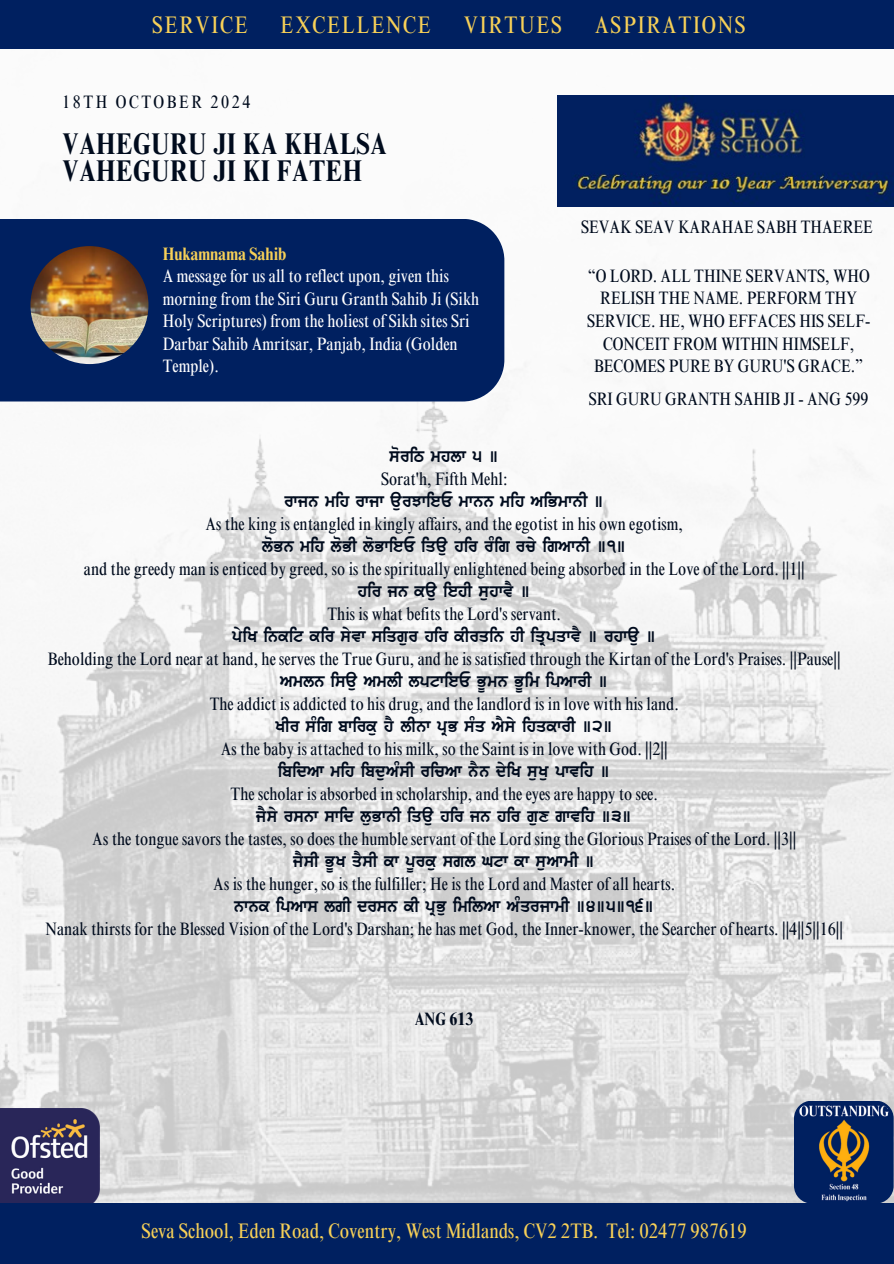
<style>
.page{position:relative;width:894px;height:1264px;background:#fff}
.page>*{position:absolute;margin:0;border:0;box-sizing:border-box;transform-origin:0 0}
.t1{font:700 condensed 30px/27px "Times NRMT Pro";letter-spacing:.02em;color:#000b1d}
.t2{font:condensed 24px "Times NRMT Pro";letter-spacing:.07em;color:#f7d057}
.t3{font:condensed 21px "Times NRMT Pro";color:#f7d057}
.t4{font:condensed 18px/22.5px "Times NRMT Pro";color:#000b1d;text-align:center}
.t5{font:condensed 18px/22.5px "Times NRMT Pro";color:#fff}
.t6{font:condensed 18px "Times NRMT Pro";letter-spacing:.14em;color:#000b1d}
.t7{font:700 condensed 18px "Times NRMT Pro";color:#000b1d}
.s1{font-weight:700;color:#f7d057}
.s2{font-family:"Gurbani Web Thick";font-stretch:normal}
</style>
<div class="page">
<img style="left:0;top:48px;width:893px;height:1155px">
<div style="left:0;top:0;width:893px;height:48px;background:#002060"></div>
<div style="left:0;top:219px;width:504px;height:182px;background:#002060"></div>
<img style="left:0;top:1108px;width:99px;height:95px">
<div style="left:0;top:1203px;width:893px;height:60px;background:#002060"></div>
<img style="left:30px;top:246px;width:118px;height:118px;border-radius:50%">
<svg style="left:793px;top:1100px;width:100px;height:103px;background:#334363"></svg>
<img style="left:557px;top:95px;width:336px;height:112px">
<h5 class="t2" style="left:152px;top:16px;width:97px">SERVICE</h5>
<h5 class="t2" style="left:280px;top:16px;width:152px">EXCELLENCE</h5>
<h5 class="t2" style="left:463px;top:16px;width:99px">VIRTUES</h5>
<h5 class="t2" style="left:594px;top:16px;width:152px">ASPIRATIONS</h5>
<p class="t6" style="left:62px;top:95px;width:190px">18TH OCTOBER 2024</p>
<p class="t1" style="left:62px;top:134px;width:326px">VAHEGURU JI KA KHALSA<br>VAHEGURU JI KI FATEH</p>
<h5 class="t5" style="left:163px;top:245px;width:318px"><span class="s1">Hukamnama Sahib<br></span>A message for us all to reflect upon, given this morning from the Siri Guru Granth Sahib Ji (Sikh Holy Scriptures) from the holiest of Sikh sites Sri Darbar Sahib Amritsar, Panjab, India (Golden Temple).</h5>
<h4 class="t4" style="left:581px;top:217px;width:293px">SEVAK SEAV KARAHAE SABH THAEREE</h4>
<h5 class="t4" style="left:587px;top:267px;width:285px">“O LORD. ALL THINE SERVANTS, WHO<br>RELISH THE NAME. PERFORM THY<br>SERVICE. HE, WHO EFFACES HIS SELF-<br>CONCEIT FROM WITHIN HIMSELF,<br>BECOMES PURE BY GURU'S GRACE.”</h5>
<p class="t4" style="left:588px;top:390px;width:281px">SRI GURU GRANTH SAHIB JI - ANG 599</p>
<p class="t4" style="left:46px;top:447px;width:798px"><span class="s2">SORIT MHLW 5 ]<br></span>Sorat'h, Fifth Mehl:<br><span class="s2">RWJN MIH RWJW AURJWIEE MWNN MIH AIBMWNI ]<br></span>As the king is entangled in kingly affairs, and the egotist in his own egotism,<br><span class="s2">LOBN MIH LOBI LOBWIEE IQAU HIR RMIG RCY IGAWNI ]1]<br></span>and the greedy man is enticed by greed, so is the spiritually enlightened being absorbed in the Love of the Lord. ||1||<br><span class="s2">HIR JN KAU IEHI SUHWVY ]<br></span>This is what befits the Lord's servant.<br><span class="s2">PYIK INKIT KIR SYVW SIQGUR HIR KIRQIN HI IQRPQWVY ] RHWAU ]<br></span>Beholding the Lord near at hand, he serves the True Guru, and he is satisfied through the Kirtan of the Lord's Praises. ||Pause|| <span class="s2">AMLN ISAU AMLI LPTWIEE BUMN BUIM IPAWRI ]<br></span>The addict is addicted to his drug, and the landlord is in love with his land.<br><span class="s2">KIR SMIG BWIRKU HY LINW PRB SMQ AYSY IHQKWRI ]2]<br></span>As the baby is attached to his milk, so the Saint is in love with God. ||2||<br><span class="s2">IBIDAW MIH IBDUAMSI RICAW NYN DYIK SUKU PWVIH ]<br></span>The scholar is absorbed in scholarship, and the eyes are happy to see.<br><span class="s2">JYSY RSNW SWID LUBWNI IQAU HIR JN HIR GUX GWVIH ]3]<br></span>As the tongue savors the tastes, so does the humble servant of the Lord sing the Glorious Praises of the Lord. ||3||<br><span class="s2">JYSI BUK QYSI KW PURKU SGL GTW KW SUAWMI ]<br></span>As is the hunger, so is the fulfiller; He is the Lord and Master of all hearts.<br><span class="s2">NWNK IPAWS LGI DRSN KI PRBU IMILAW AMQRJWMI ]4]5]16]<br></span>Nanak thirsts for the Blessed Vision of the Lord's Darshan; he has met God, the Inner-knower, the Searcher of hearts. ||4||5||16||</p>
<h5 class="t7" style="left:415px;top:1012px;width:60px">ANG 613</h5>
<h6 class="t3" style="left:141px;top:1222px;width:606px">Seva School, Eden Road, Coventry, West Midlands, CV2 2TB. Tel: 02477 987619</h6>
</div>
